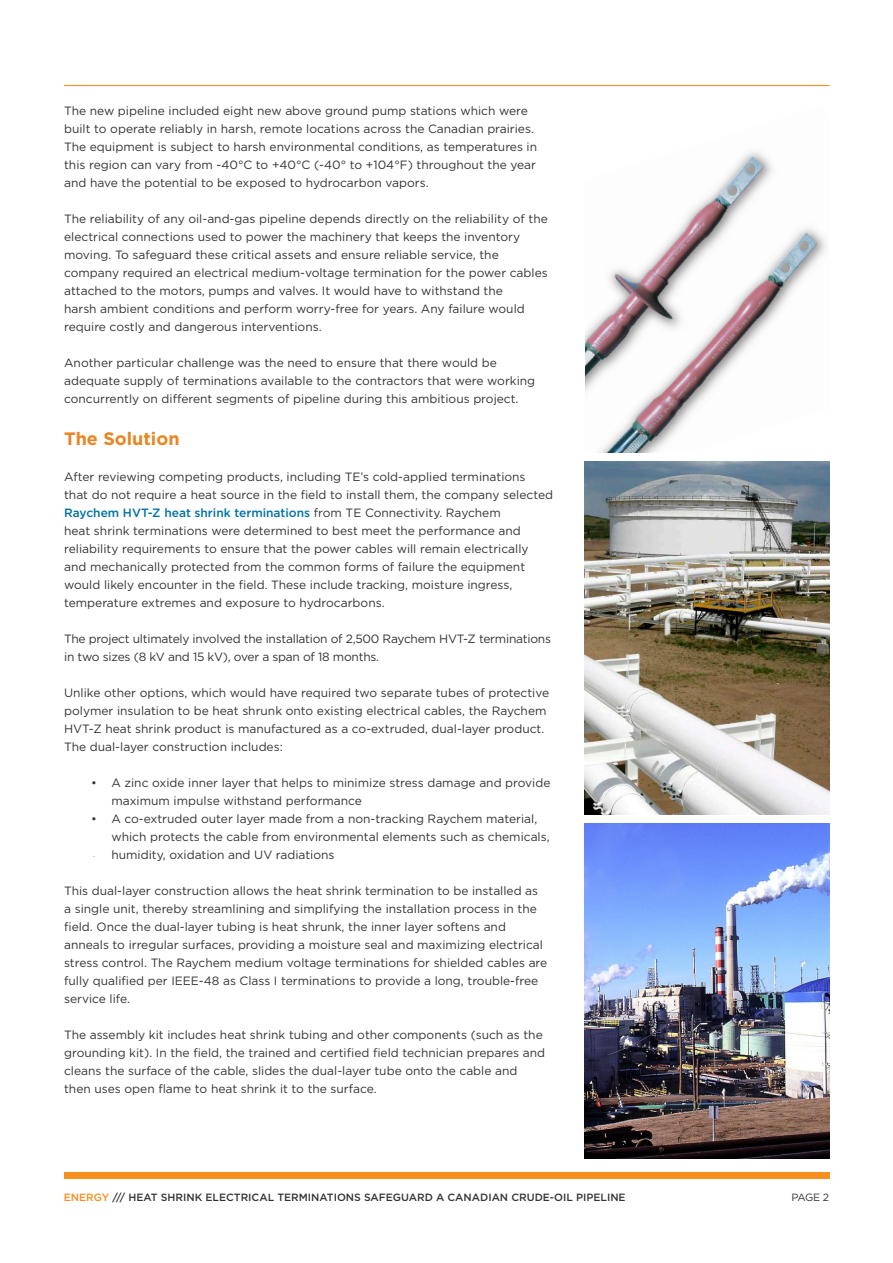
<style>
.page{position:relative;width:893px;height:1263px;background:#fff}
.page>*{position:absolute;margin:0;border:0;box-sizing:border-box;transform-origin:0 0}
.CS_Body_Copy{font:700 18px "Gotham";color:#e98523}
.CS_Body_Copy-2{font:12px/18px "Gotham";color:#323332}
.CS_Body_Copy-3{font:12px "Gotham";letter-spacing:-.02em;color:#323332}
.t1{font:500 10.5px "Gotham";color:#323332}
.t2{font:10.5px "Gotham";color:#323332}
.s1{font-weight:500;color:#0071a7}
.s2{color:#f68f1e}
</style>
<div class="page">
<img style="left:585px;top:151px;width:242px;height:302px">
<img style="left:585px;top:461px;width:244px;height:354px">
<img style="left:585px;top:823px;width:244px;height:335px">
<div style="left:64px;top:1172px;width:765px;height:6px;background:#f68f1e"></div>
<hr style="left:64px;top:85px;width:765px;height:1px;background:#f68f20">
<p class="CS_Body_Copy-2" style="left:64px;top:102px;width:474px">The new pipeline included eight new above ground pump stations which were built to operate reliably in harsh, remote locations across the Canadian prairies.<br>The equipment is subject to harsh environmental conditions, as temperatures in this region can vary from -40°C to +40°C (-40° to +104°F) throughout the year</p>
<p class="CS_Body_Copy-2" style="left:64px;top:174px;width:366px">and have the potential to be exposed to hydrocarbon vapors.</p>
<p class="CS_Body_Copy-2" style="left:64px;top:210px;width:485px">The reliability of any oil-and-gas pipeline depends directly on the reliability of the electrical connections used to power the machinery that keeps the inventory</p>
<p class="CS_Body_Copy-2" style="left:64px;top:246px;width:436px">moving. To safeguard these critical assets and ensure reliable service, the</p>
<p class="CS_Body_Copy-2" style="left:64px;top:264px;width:485px">company required an electrical medium-voltage termination for the power cables</p>
<p class="CS_Body_Copy-2" style="left:64px;top:282px;width:440px">attached to the motors, pumps and valves. It would have to withstand the</p>
<p class="CS_Body_Copy-2" style="left:64px;top:300px;width:462px">harsh ambient conditions and perform worry-free for years. Any failure would</p>
<p class="CS_Body_Copy-2" style="left:64px;top:318px;width:259px">require costly and dangerous interventions.</p>
<p class="CS_Body_Copy-2" style="left:64px;top:354px;width:473px">Another particular challenge was the need to ensure that there would be adequate supply of terminations available to the contractors that were working concurrently on different segments of pipeline during this ambitious project.</p>
<p class="CS_Body_Copy" style="left:64px;top:427px;width:117px">The Solution</p>
<p class="CS_Body_Copy-2" style="left:64px;top:468px;width:490px">After reviewing competing products, including TE’s cold-applied terminations<br>that do not require a heat source in the field to install them, the company selected <span class="s1">Raychem HVT-Z heat shrink terminations</span> from TE Connectivity. Raychem<br>heat shrink terminations were determined to best meet the performance and reliability requirements to ensure that the power cables will remain electrically</p>
<p class="CS_Body_Copy-2" style="left:64px;top:558px;width:463px">and mechanically protected from the common forms of failure the equipment</p>
<p class="CS_Body_Copy-2" style="left:64px;top:576px;width:450px">would likely encounter in the field. These include tracking, moisture ingress,</p>
<p class="CS_Body_Copy-2" style="left:64px;top:594px;width:322px">temperature extremes and exposure to hydrocarbons.</p>
<p class="CS_Body_Copy-3" style="left:64px;top:631px;width:488px">The project ultimately involved the installation of 2,500 Raychem HVT-Z terminations</p>
<p class="CS_Body_Copy-3" style="left:64px;top:649px;width:316px">in two sizes (8 kV and 15 kV), over a span of 18 months.</p>
<p class="CS_Body_Copy-2" style="left:64px;top:684px;width:486px">Unlike other options, which would have required two separate tubes of protective</p>
<p class="CS_Body_Copy-2" style="left:64px;top:702px;width:484px">polymer insulation to be heat shrunk onto existing electrical cables, the Raychem</p>
<p class="CS_Body_Copy-2" style="left:64px;top:720px;width:482px">HVT-Z heat shrink product is manufactured as a co-extruded, dual-layer product.</p>
<p class="CS_Body_Copy-2" style="left:64px;top:738px;width:220px">The dual-layer construction includes:</p>
<p class="CS_Body_Copy-2" style="left:91px;top:774px;width:461px">• A zinc oxide inner layer that helps to minimize stress damage and provide</p>
<p class="CS_Body_Copy-2" style="left:91px;top:792px;width:272px">• maximum impulse withstand performance</p>
<p class="CS_Body_Copy-2" style="left:91px;top:810px;width:448px">• A co-extruded outer layer made from a non-tracking Raychem material,</p>
<p class="CS_Body_Copy-2" style="left:91px;top:828px;width:460px">• which protects the cable from environmental elements such as chemicals,</p>
<p class="CS_Body_Copy-2" style="left:91px;top:846px;width:245px">• humidity, oxidation and UV radiations</p>
<p class="CS_Body_Copy-2" style="left:64px;top:882px;width:476px">This dual-layer construction allows the heat shrink termination to be installed as a single unit, thereby streamlining and simplifying the installation process in the</p>
<p class="CS_Body_Copy-2" style="left:64px;top:918px;width:443px">field. Once the dual-layer tubing is heat shrunk, the inner layer softens and</p>
<p class="CS_Body_Copy-2" style="left:64px;top:936px;width:480px">anneals to irregular surfaces, providing a moisture seal and maximizing electrical</p>
<p class="CS_Body_Copy-2" style="left:64px;top:954px;width:485px">stress control. The Raychem medium voltage terminations for shielded cables are</p>
<p class="CS_Body_Copy-2" style="left:64px;top:972px;width:476px">fully qualified per IEEE-48 as Class I terminations to provide a long, trouble-free</p>
<p class="CS_Body_Copy-2" style="left:64px;top:990px;width:68px">service life.</p>
<p class="CS_Body_Copy-2" style="left:64px;top:1026px;width:480px">The assembly kit includes heat shrink tubing and other components (such as the</p>
<p class="CS_Body_Copy-2" style="left:64px;top:1044px;width:482px">grounding kit). In the field, the trained and certified field technician prepares and cleans the surface of the cable, slides the dual-layer tube onto the cable and</p>
<p class="CS_Body_Copy-2" style="left:64px;top:1080px;width:314px">then uses open flame to heat shrink it to the surface.</p>
<p class="t1" style="left:64px;top:1190px;width:563px"><span class="s2">ENERGY</span> /// HEAT SHRINK ELECTRICAL TERMINATIONS SAFEGUARD A CANADIAN CRUDE-OIL PIPELINE</p>
<p class="t2" style="left:791px;top:1191px;width:39px">PAGE 2</p>
</div>
